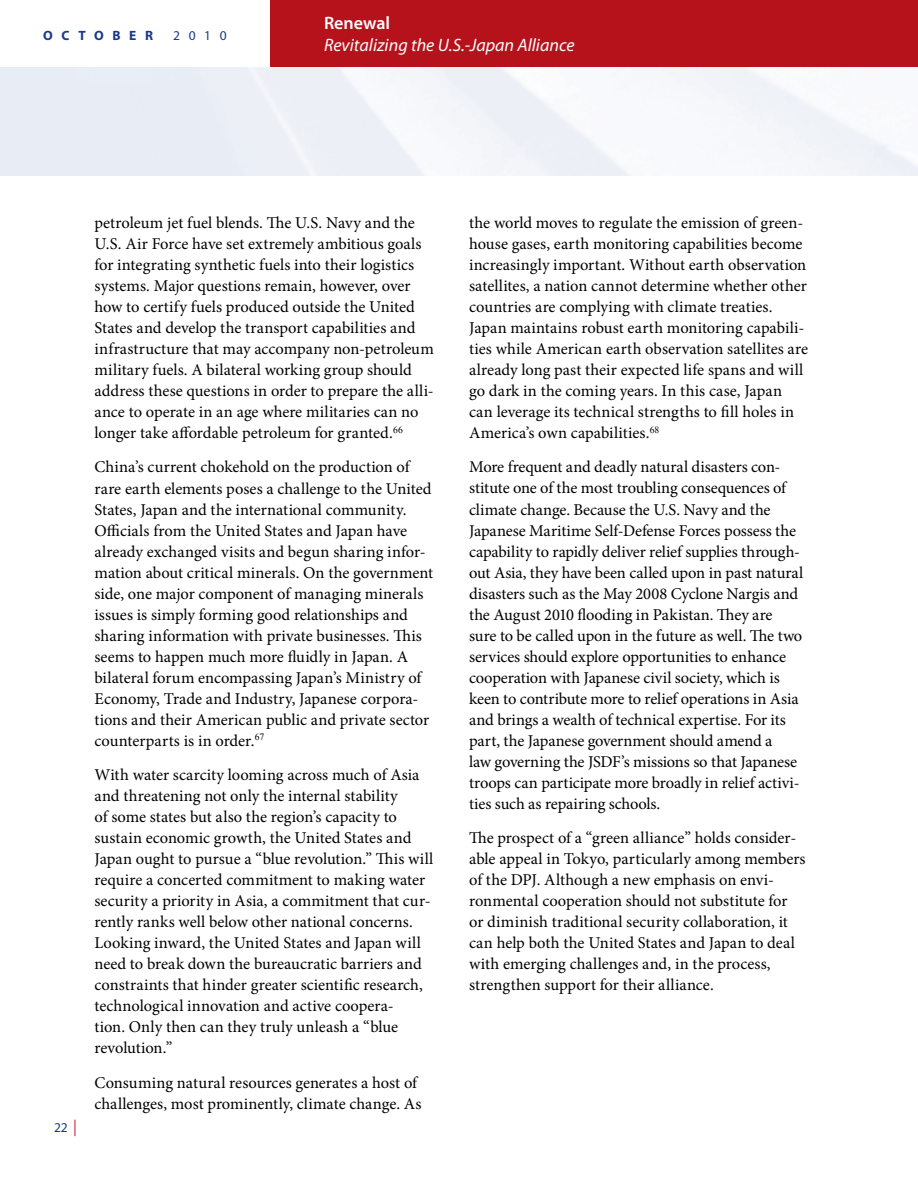
<style>
.page{position:relative;width:918px;height:1188px;background:#fff}
.page>*{position:absolute;margin:0;border:0;box-sizing:border-box;transform-origin:0 0}
.t1{font:italic 18px "Myriad Pro";color:#fff}
.t2{font:600 18px "Myriad Pro";color:#fff}
.t3{font:16.5px/21px "Minion Pro";color:#000}
.t4{font:700 13.5px "Myriad Pro";letter-spacing:.64em;color:#19398a}
.t5{font:13.5px "Myriad Pro";letter-spacing:.64em;color:#19398a}
.s1{font-size:16.5px;color:#b5121b}
</style>
<div class="page">
<div style="left:270px;top:0;width:648px;height:68px;background:#b5121b"></div>
<p class="t4" style="left:43px;top:27px;width:111px">OCTOBER</p>
<p class="t5" style="left:173px;top:28px;width:55px">2010</p>
<p class="t2" style="left:324px;top:12px;width:68px">Renewal</p>
<p class="t1" style="left:324px;top:34px;width:252px">Revitalizing the U.S.-Japan Alliance</p>
<p class="t5" style="left:54px;top:1119px;width:24px">22 <span class="s1">|</span></p>
<p class="t3" style="left:94px;top:212px;width:341px">petroleum jet fuel blends. The U.S. Navy and the U.S. Air Force have set extremely ambitious goals for integrating synthetic fuels into their logistics systems. Major questions remain, however, over how to certify fuels produced outside the United States and develop the transport capabilities and infrastructure that may accompany non-petroleum military fuels. A bilateral working group should address these questions in order to prepare the alli&shy;ance to operate in an age where militaries can no longer take affordable petroleum for granted.<sup>66</sup></p>
<p class="t3" style="left:94px;top:457px;width:340px">China’s current chokehold on the production of rare earth elements poses a challenge to the United States, Japan and the international community.<br>Officials from the United States and Japan have already exchanged visits and begun sharing infor&shy;mation about critical minerals. On the government side, one major component of managing minerals issues is simply forming good relationships and sharing information with private businesses. This seems to happen much more fluidly in Japan. A bilateral forum encompassing Japan’s Ministry of Economy, Trade and Industry, Japanese corpora&shy;tions and their American public and private sector counterparts is in order.<sup>67</sup></p>
<p class="t3" style="left:94px;top:764px;width:340px">With water scarcity looming across much of Asia and threatening not only the internal stability<br>of some states but also the region’s capacity to sustain economic growth, the United States and Japan ought to pursue a “blue revolution.” This will require a concerted commitment to making water security a priority in Asia, a commitment that cur&shy;rently ranks well below other national concerns.<br>Looking inward, the United States and Japan will need to break down the bureaucratic barriers and constraints that hinder greater scientific research, technological innovation and active coopera-<br>tion. Only then can they truly unleash a “blue revolution.”</p>
<p class="t3" style="left:94px;top:1072px;width:329px">Consuming natural resources generates a host of challenges, most prominently, climate change. As</p>
<p class="t3" style="left:469px;top:212px;width:341px">the world moves to regulate the emission of green&shy;house gases, earth monitoring capabilities become increasingly important. Without earth observation satellites, a nation cannot determine whether other countries are complying with climate treaties.<br>Japan maintains robust earth monitoring capabili&shy;ties while American earth observation satellites are already long past their expected life spans and will go dark in the coming years. In this case, Japan can leverage its technical strengths to fill holes in America’s own capabilities.<sup>68</sup></p>
<p class="t3" style="left:469px;top:457px;width:336px">More frequent and deadly natural disasters con&shy;stitute one of the most troubling consequences of climate change. Because the U.S. Navy and the Japanese Maritime Self-Defense Forces possess the capability to rapidly deliver relief supplies through&shy;out Asia, they have been called upon in past natural disasters such as the May 2008 Cyclone Nargis and the August 2010 flooding in Pakistan. They are sure to be called upon in the future as well. The two services should explore opportunities to enhance cooperation with Japanese civil society, which is keen to contribute more to relief operations in Asia and brings a wealth of technical expertise. For its part, the Japanese government should amend a<br>law governing the JSDF’s missions so that Japanese troops can participate more broadly in relief activi&shy;ties such as repairing schools.</p>
<p class="t3" style="left:469px;top:827px;width:338px">The prospect of a “green alliance” holds consider&shy;able appeal in Tokyo, particularly among members of the DPJ. Although a new emphasis on envi&shy;ronmental cooperation should not substitute for or diminish traditional security collaboration, it can help both the United States and Japan to deal with emerging challenges and, in the process, strengthen support for their alliance.</p>
</div>
